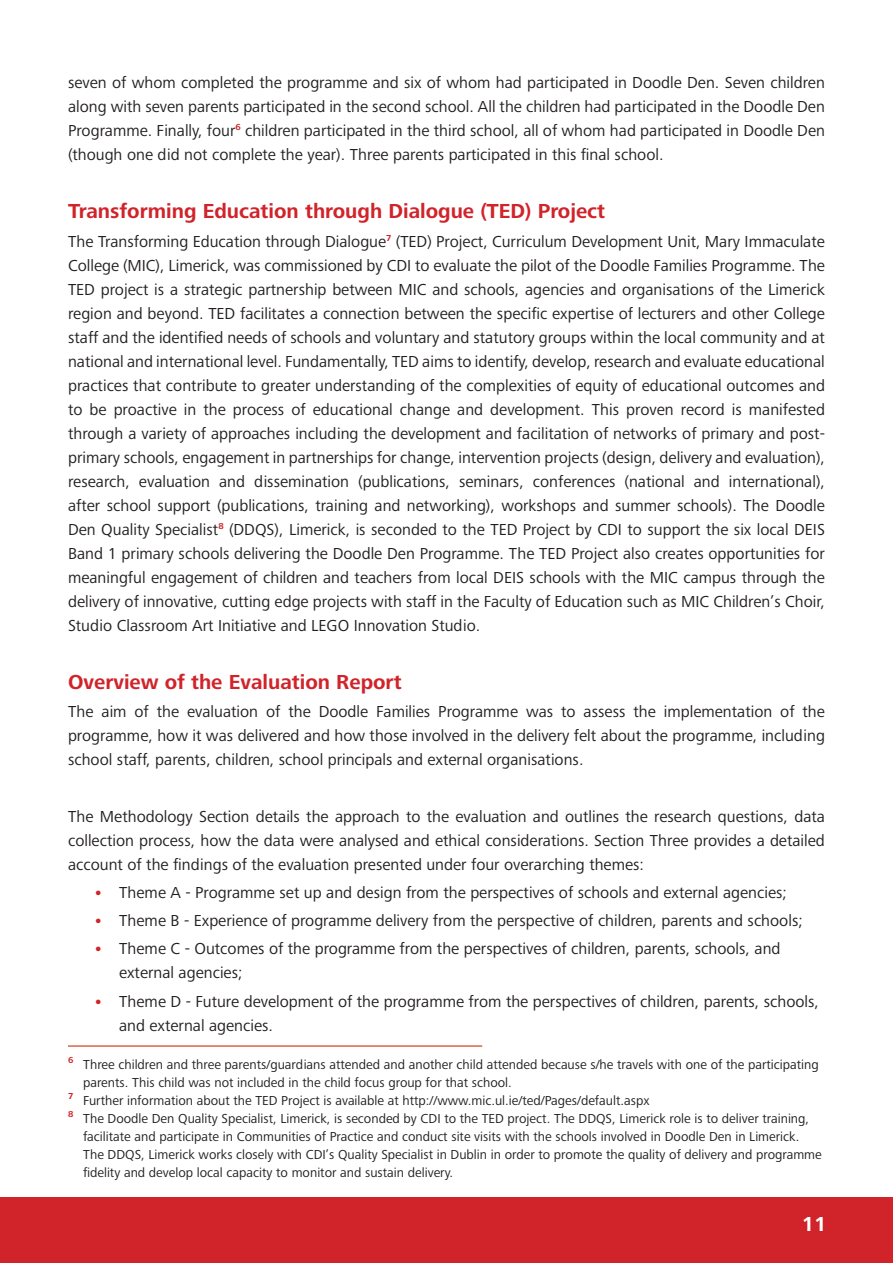
<style>
.page{position:relative;width:893px;height:1263px;background:#fff}
.page>*{position:absolute;margin:0;border:0;box-sizing:border-box;transform-origin:0 0}
.t1{font:700 21px "Frutiger Next Pro";color:#d1232a}
.t2{font:700 21px "Frutiger Next Pro";color:#fff}
.t3{font:16.5px/24px "Frutiger Next Pro";color:#231f20;text-align:justify}
.t4{font:13.5px "Frutiger Next Pro";color:#231f20}
.s1{font-weight:700;color:#d1232a}
</style>
<div class="page">
<div style="left:0;top:1197px;width:893px;height:66px;background:#d1232a"></div>
<hr style="left:68px;top:1045px;width:414px;height:2px;background:#db634b">
<p class="t3" style="left:68px;top:71px;width:758px">seven of whom completed the programme and six of whom had participated in Doodle Den. Seven children along with seven parents participated in the second school. All the children had participated in the Doodle Den Programme. Finally, four<sup>6</sup> children participated in the third school, all of whom had participated in Doodle Den (though one did not complete the year). Three parents participated in this final school.</p>
<p class="t1" style="left:68px;top:199px;width:539px">Transforming Education through Dialogue (TED) Project</p>
<p class="t3" style="left:68px;top:229px;width:758px">The Transforming Education through Dialogue<sup>7</sup> (TED) Project, Curriculum Development Unit, Mary Immaculate College (MIC), Limerick, was commissioned by CDI to evaluate the pilot of the Doodle Families Programme. The TED project is a strategic partnership between MIC and schools, agencies and organisations of the Limerick region and beyond. TED facilitates a connection between the specific expertise of lecturers and other College staff and the identified needs of schools and voluntary and statutory groups within the local community and at national and international level. Fundamentally, TED aims to identify, develop, research and evaluate educational practices that contribute to greater understanding of the complexities of equity of educational outcomes and to be proactive in the process of educational change and development. This proven record is manifested through a variety of approaches including the development and facilitation of networks of primary and post&shy;primary schools, engagement in partnerships for change, intervention projects (design, delivery and evaluation), research, evaluation and dissemination (publications, seminars, conferences (national and international), after school support (publications, training and networking), workshops and summer schools). The Doodle Den Quality Specialist<sup>8</sup> (DDQS), Limerick, is seconded to the TED Project by CDI to support the six local DEIS Band 1 primary schools delivering the Doodle Den Programme. The TED Project also creates opportunities for meaningful engagement of children and teachers from local DEIS schools with the MIC campus through the delivery of innovative, cutting edge projects with staff in the Faculty of Education such as MIC Children’s Choir, Studio Classroom Art Initiative and LEGO Innovation Studio.</p>
<p class="t1" style="left:68px;top:670px;width:335px">Overview of the Evaluation Report</p>
<p class="t3" style="left:68px;top:699px;width:758px">The aim of the evaluation of the Doodle Families Programme was to assess the implementation of the programme, how it was delivered and how those involved in the delivery felt about the programme, including school staff, parents, children, school principals and external organisations.</p>
<p class="t3" style="left:68px;top:804px;width:758px">The Methodology Section details the approach to the evaluation and outlines the research questions, data collection process, how the data were analysed and ethical considerations. Section Three provides a detailed account of the findings of the evaluation presented under four overarching themes:</p>
<p class="t3" style="left:94px;top:880px;width:695px"><span class="s1">•</span> Theme A - Programme set up and design from the perspectives of schools and external agencies;</p>
<p class="t3" style="left:94px;top:908px;width:711px"><span class="s1">•</span> Theme B - Experience of programme delivery from the perspective of children, parents and schools;</p>
<p class="t3" style="left:119px;top:937px;width:663px;text-indent:-26px"><span class="s1">•</span> Theme C - Outcomes of the programme from the perspectives of children, parents, schools, and external agencies;</p>
<p class="t3" style="left:119px;top:989px;width:702px;text-indent:-26px"><span class="s1">•</span> Theme D - Future development of the programme from the perspectives of children, parents, schools, and external agencies.</p>
<p class="t4" style="left:68px;top:1057px;width:752px"><sup>6</sup> Three children and three parents/guardians attended and another child attended because s/he travels with one of the participating</p>
<p class="t4" style="left:83px;top:1075px;width:430px">parents. This child was not included in the child focus group for that school.</p>
<p class="t4" style="left:68px;top:1093px;width:583px"><sup>7</sup> Further information about the TED Project is available at http://www.mic.ul.ie/ted/Pages/default.aspx</p>
<p class="t4" style="left:68px;top:1111px;width:743px"><sup>8</sup> The Doodle Den Quality Specialist, Limerick, is seconded by CDI to the TED project. The DDQS, Limerick role is to deliver training,</p>
<p class="t4" style="left:83px;top:1129px;width:718px">facilitate and participate in Communities of Practice and conduct site visits with the schools involved in Doodle Den in Limerick.</p>
<p class="t4" style="left:83px;top:1147px;width:740px">The DDQS, Limerick works closely with CDI’s Quality Specialist in Dublin in order to promote the quality of delivery and programme</p>
<p class="t4" style="left:83px;top:1165px;width:372px">fidelity and develop local capacity to monitor and sustain delivery.</p>
<p class="t2" style="left:802px;top:1212px;width:26px">11</p>
</div>
